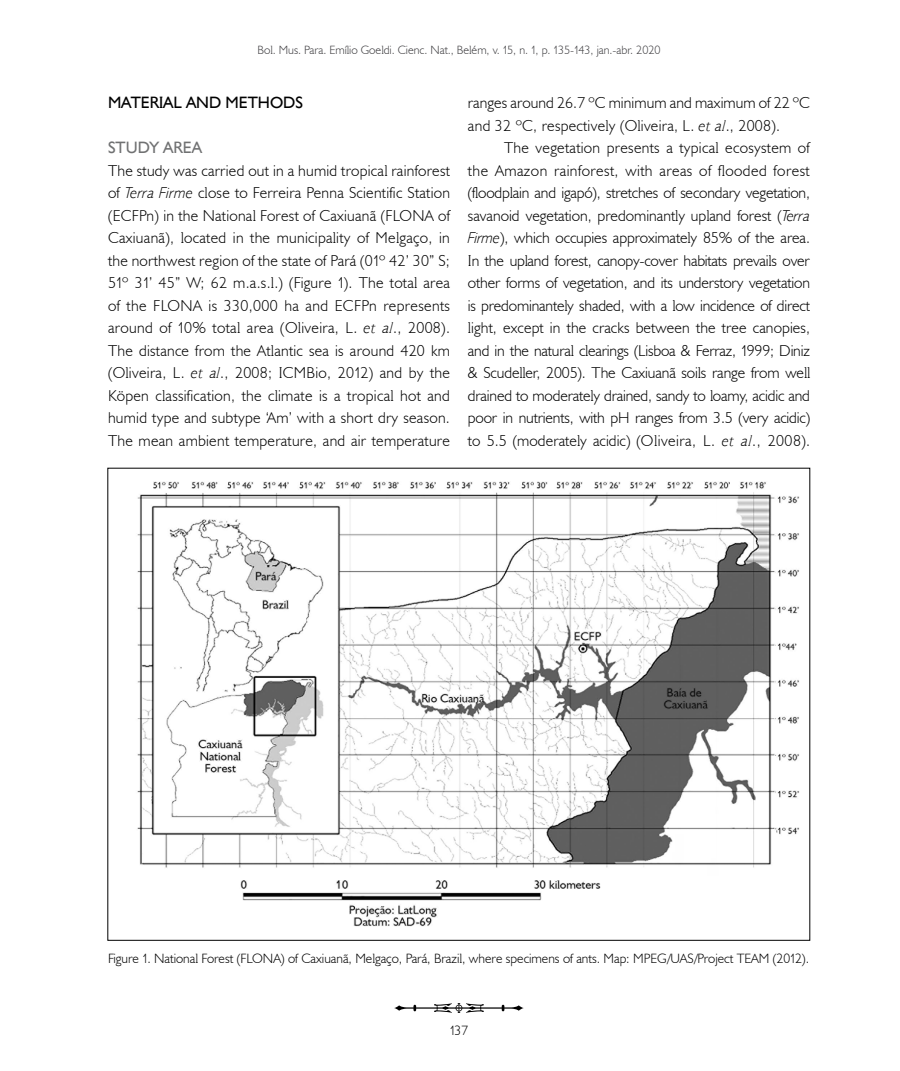
<style>
.page{position:relative;width:900px;height:1071px;background:#fff}
.page>*{position:absolute;margin:0;border:0;box-sizing:border-box;transform-origin:0 0}
.t1{font:700 16.5px "MPEG";color:#000}
.t2{font:700 16.5px "MPEG";color:#707172}
.t3{font:15.75px/22.5px "MPEG";letter-spacing:.02em;color:#000;text-align:justify}
.t4{font:13.5px "MPEG";color:#000}
.t5{font:12px "MPEG";color:#3e3d40}
.s1{font-style:italic}
</style>
<div class="page">
<svg style="left:394px;top:1003px;width:130px;height:10px"></svg>
<img style="left:137px;top:481px;width:662px;height:446px">
<p class="t5" style="left:257px;top:43px;width:405px">Bol. Mus. Para. Emílio Goeldi. Cienc. Nat., Belém, v. 15, n. 1, p. 135-143, jan.-abr. 2020</p>
<p class="t1" style="left:108px;top:92px;width:197px">MATERIAL AND METHODS</p>
<p class="t2" style="left:108px;top:137px;width:95px">STUDY AREA</p>
<p class="t3" style="left:108px;top:159px;width:344px">The study was carried out in a humid tropical rainforest of <span class="s1">Terra Firme</span> close to Ferreira Penna Scientific Station (ECFPn) in the National Forest of Caxiuanã (FLONA of Caxiuanã), located in the municipality of Melgaço, in the northwest region of the state of Pará (01º 42’ 30” S; 51º 31’ 45” W; 62 m.a.s.l.) (Figure 1). The total area of the FLONA is 330,000 ha and ECFPn represents around of 10% total area (Oliveira, L. <span class="s1">et al</span>., 2008).<br>The distance from the Atlantic sea is around 420 km (Oliveira, L. <span class="s1">et al</span>., 2008; ICMBio, 2012) and by the Köpen classification, the climate is a tropical hot and humid type and subtype ‘Am’ with a short dry season.<br>The mean ambient temperature, and air temperature</p>
<p class="t3" style="left:468px;top:91px;width:343px">ranges around 26.7 ºC minimum and maximum of 22 ºC and 32 ºC, respectively (Oliveira, L. <span class="s1">et al</span>., 2008).</p>
<p class="t3" style="left:468px;top:136px;width:344px;text-indent:36px">The vegetation presents a typical ecosystem of the Amazon rainforest, with areas of flooded forest (floodplain and igapó), stretches of secondary vegetation, savanoid vegetation, predominantly upland forest (<span class="s1">Terra Firme</span>), which occupies approximately 85% of the area.<br>In the upland forest, canopy-cover habitats prevails over other forms of vegetation, and its understory vegetation is predominantely shaded, with a low incidence of direct light, except in the cracks between the tree canopies, and in the natural clearings (Lisboa &amp; Ferraz, 1999; Diniz &amp; Scudeller, 2005). The Caxiuanã soils range from well drained to moderately drained, sandy to loamy, acidic and poor in nutrients, with pH ranges from 3.5 (very acidic) to 5.5 (moderately acidic) (Oliveira, L. <span class="s1">et al</span>., 2008).</p>
<p class="t4" style="left:108px;top:950px;width:703px">Figure 1. National Forest (FLONA) of Caxiuanã, Melgaço, Pará, Brazil, where specimens of ants. Map: MPEG/UAS/Project TEAM (2012).</p>
<p class="t4" style="left:450px;top:1022px;width:20px">137</p>
</div>
